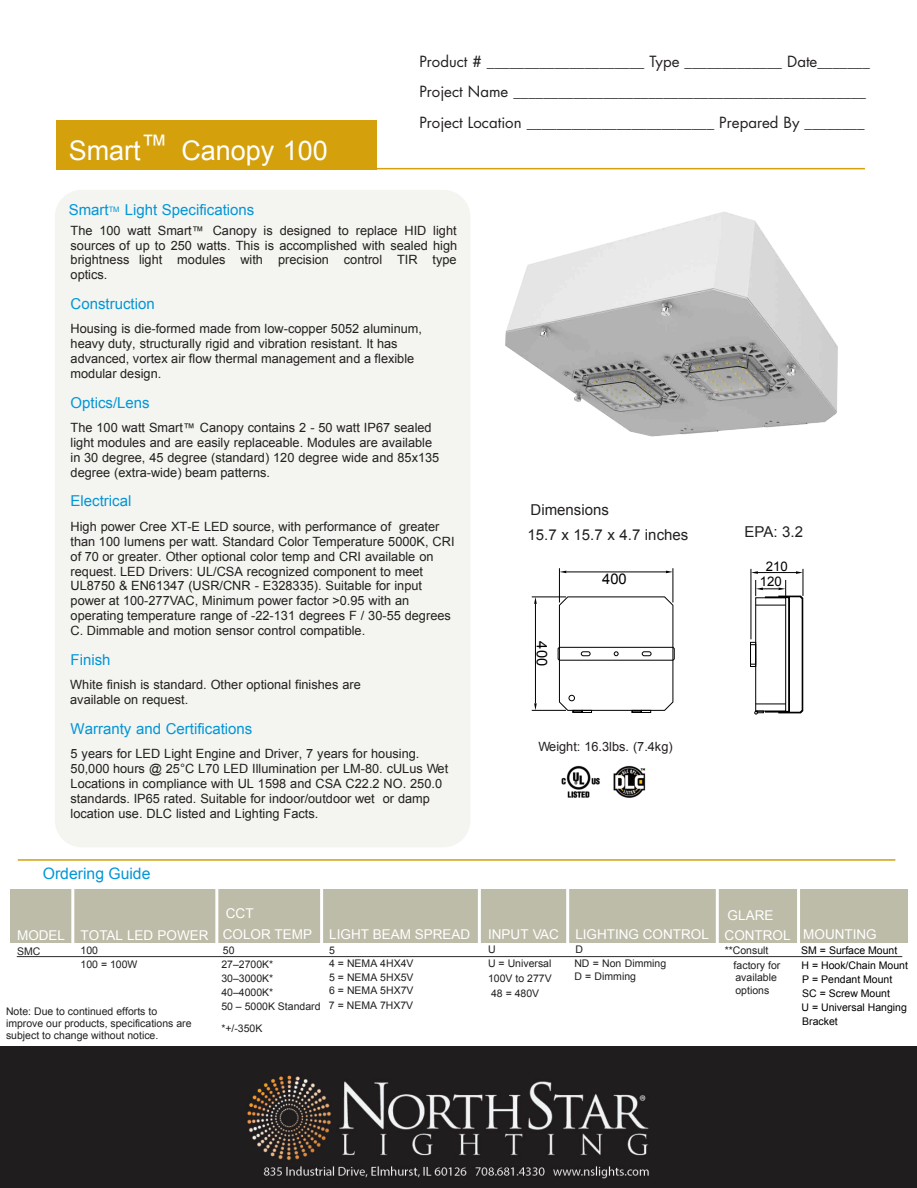
<style>
.page{position:relative;width:917px;height:1188px;background:#fff}
.page>*{position:absolute;margin:0;border:0;box-sizing:border-box;transform-origin:0 0}
.t1{font:27px "Arial";color:#fff}
.t2{font:15.75px "Arial";color:#0196d7}
.t3{font:15px/30.2px "Futura CE";color:#231f20}
.t4{font:15px "Arial";color:#0196d7}
.t5{font:15px/24.3px "Arial";color:#231f20}
.t6{font:14.7px "Arial";color:#000}
.t7{font:13.5px/21px "Arial";color:#fff}
.t8{font:13.2px/14.7px "Arial";color:#000;text-align:center}
.t9{font:12.75px/14.9px "Arial";color:#231f20}
.t10{font:10.5px/14.2px "Arial";color:#231f20}
.t11{font:10.5px/14.1px "Arial";color:#000}
.s1{font-size:12px}
.s2{font-style:inherit}
</style>
<div class="page">
<div style="left:56px;top:120px;width:321px;height:50px;background:#d4a00c"></div>
<hr style="left:313px;top:168px;width:552px;height:1px;background:#d4a00c">
<hr style="left:18px;top:859px;width:877px;height:2px;background:#d4a00c">
<div style="left:10px;top:889px;width:898px;height:54px;background:#bdbca8"></div>
<hr style="left:71px;top:884px;width:3px;height:63px;background:#fff">
<hr style="left:215px;top:887px;width:3px;height:59px;background:#fff">
<hr style="left:320px;top:888px;width:3px;height:58px;background:#fff">
<hr style="left:478px;top:884px;width:3px;height:63px;background:#fff">
<hr style="left:566px;top:884px;width:3px;height:62px;background:#fff">
<hr style="left:716px;top:886px;width:3px;height:61px;background:#fff">
<div style="left:55px;top:190px;width:415px;height:657px;background:#f4f4f0;border-radius:27px"></div>
<hr style="left:17px;top:956px;width:885px;height:1px;background:#231f20">
<img style="left:562px;top:765px;width:84px;height:33px">
<hr style="left:797px;top:882px;width:3px;height:61px;background:#fff">
<img style="left:505px;top:212px;width:333px;height:225px">
<hr style="left:532px;top:597px;width:34px;height:1px;background:#000">
<hr style="left:532px;top:710px;width:34px;height:1px;background:#000">
<hr style="left:535px;top:604px;width:1px;height:99px;background:#000">
<svg style="left:534px;top:597px;width:3px;height:7px"></svg>
<svg style="left:534px;top:703px;width:3px;height:7px"></svg>
<hr style="left:673px;top:568px;width:1px;height:34px;background:#000">
<hr style="left:559px;top:568px;width:1px;height:34px;background:#000">
<hr style="left:566px;top:572px;width:100px;height:1px;background:#000">
<svg style="left:666px;top:571px;width:7px;height:2px"></svg>
<svg style="left:559px;top:571px;width:7px;height:2px"></svg>
<div style="left:558px;top:647px;width:116px;height:13px;border:1px solid #000"></div>
<svg style="left:559px;top:596px;width:114px;height:117px"></svg>
<svg style="left:751px;top:569px;width:53px;height:145px"></svg>
<hr style="left:756px;top:605px;width:30px;height:1px;background:#000">
<hr style="left:756px;top:704px;width:30px;height:1px;background:#000">
<div style="left:750px;top:642px;width:6px;height:25px;border:1px solid #000"></div>
<div style="left:750px;top:644px;width:6px;height:20px;border:1px solid #000"></div>
<img style="left:0;top:1046px;width:917px;height:142px">
<p class="t3" style="left:419px;top:48px;width:452px">Product # _____________________ Type _____________ Date_______<br>Project Name _______________________________________________<br>Project Location _________________________ Prepared By ________</p>
<h1 class="t1" style="left:69px;top:133px;width:261px">Smart™ Canopy 100</h1>
<p class="t4" style="left:69px;top:200px;width:187px">Smart<sup>TM</sup> Light Specifications</p>
<p class="t9" style="left:71px;top:223px;width:388px;text-align:justify">The 100 watt Smart<span class="s1">™</span> Canopy is designed to replace HID light sources of up to 250 watts. This is accomplished with sealed high brightness light modules with precision control TIR type optics.</p>
<p class="t4" style="left:71px;top:294px;width:86px">Construction</p>
<p class="t9" style="left:71px;top:321px;width:353px">Housing is die-formed made from low-copper 5052 aluminum, heavy duty, structurally rigid and vibration resistant. It has advanced, vortex air flow thermal management and a flexible modular design.</p>
<p class="t4" style="left:71px;top:393px;width:81px">Optics/Lens</p>
<p class="t9" style="left:71px;top:420px;width:370px">The 100 watt Smart<span class="s1">™</span> Canopy contains 2 - 50 watt IP67 sealed light modules and are easily replaceable. Modules are available in 30 degree, 45 degree (standard) <span class="s2">120 degree wide</span> and 85x135 degree <span class="s2">(extra-wide</span>) beam patterns.</p>
<p class="t4" style="left:71px;top:491px;width:62px">Electrical</p>
<p class="t9" style="left:71px;top:519px;width:385px">High power Cree XT-E LED source, with performance of greater than 100 lumens per watt. Standard Color Temperature 5000K, CRI of 70 or greater. Other optional color temp and CRI available on request. LED Drivers: UL/CSA recognized component to meet UL8750 &amp; EN61347 (USR/CNR - E328335). Suitable for input power at 100-277VAC, Minimum power factor &gt;0.95 with an operating temperature range of -22-131 degrees F / 30-55 degrees C. Dimmable and motion sensor control compatible.</p>
<p class="t4" style="left:71px;top:650px;width:42px">Finish</p>
<p class="t9" style="left:70px;top:677px;width:292px">White finish is standard. Other optional finishes <span class="s2">are </span>available on request.</p>
<p class="t4" style="left:71px;top:719px;width:183px">Warranty and Certifications</p>
<p class="t9" style="left:71px;top:746px;width:379px">5 years for LED Light Engine and Driver, 7 years for housing.<br>50,000 hours @ 25°C L70 LED Illumination per LM-80. cULus Wet Locations in compliance with UL 1598 and CSA C22.2 NO. 250.0 standards. IP65 <span class="s2">rated</span>. Suitable for indoor/outdoor wet or damp location use. DLC listed and Lighting Facts.</p>
<p class="t2" style="left:43px;top:864px;width:109px">Ordering Guide</p>
<p class="t7" style="left:17px;top:925px;width:50px">MODEL</p>
<p class="t10" style="left:17px;top:944px;width:25px">SMC</p>
<p class="t7" style="left:81px;top:925px;width:129px">TOTAL LED POWER</p>
<p class="t10" style="left:81px;top:944px;width:58px;line-height:13.4px">100<br>100 = 100W</p>
<p class="t10" style="left:6px;top:1005px;width:187px;line-height:12px">Note: Due to continued efforts to improve our products, specifications are subject to change without notice.</p>
<p class="t7" style="left:223px;top:903px;width:91px">CCT<br>COLOR TEMP</p>
<p class="t10" style="left:221px;top:943px;width:101px">50<br>27–2700K*<br>30–3000K*<br>40–4000K*<br>50 – 5000K Standard</p>
<p class="t10" style="left:221px;top:1021px;width:43px">*+/-350K</p>
<p class="t7" style="left:329px;top:924px;width:143px">LIGHT BEAM SPREAD</p>
<p class="t10" style="left:329px;top:943px;width:86px;line-height:13.6px">5<br>4 = NEMA 4HX4V<br>5 = NEMA 5HX5V<br>6 = NEMA 5HX7V</p>
<p class="t10" style="left:329px;top:999px;width:86px"><span class="s2">7</span> = NEMA <span class="s2">7</span>HX7V</p>
<p class="t5" style="left:528px;top:498px;width:162px">Dimensions<br>15.7 x 15.7 x 4.7 inches</p>
<p class="t5" style="left:745px;top:519px;width:60px">EPA: 3.2</p>
<p class="t6" style="left:551px;top:641px;width:26px;rotate:90deg">400</p>
<p class="t6" style="left:602px;top:569px;width:26px">400</p>
<p class="t8" style="left:760px;top:559px;width:30px">210<br>120</p>
<p class="t9" style="left:538px;top:740px;width:136px">Weight: 16.3lbs. (7.4kg)</p>
<p class="t7" style="left:488px;top:924px;width:72px">INPUT VAC</p>
<p class="t10" style="left:488px;top:943px;width:65px;line-height:13.5px">U<br>U = Universal</p>
<p class="t10" style="left:488px;top:971px;width:65px;line-height:15px">100V to 277V<br>48 = 480V</p>
<p class="t7" style="left:575px;top:924px;width:135px">LIGHTING CONTROL</p>
<p class="t10" style="left:574px;top:943px;width:93px;line-height:13.4px">D<br>ND = Non Dimming<br>D = Dimming</p>
<p class="t7" style="left:725px;top:906px;width:68px;line-height:19.5px">GLARE<br>CONTROL</p>
<p class="t10" style="left:734px;top:942px;width:48px;line-height:15.8px;text-indent:-9px">**Consult factory for</p>
<p class="t10" style="left:735px;top:972px;width:43px;line-height:12.6px">available options</p>
<p class="t7" style="left:803px;top:924px;width:75px">MOUNTING</p>
<p class="t11" style="left:801px;top:943px;width:98px">SM = Surface Mount</p>
<p class="t11" style="left:801px;top:958px;width:108px">H = Hook/Chain Mount<br>P = Pendant Mount<br>SC = Screw Mount<br>U = Universal Hanging<br>Bracket</p>
</div>
